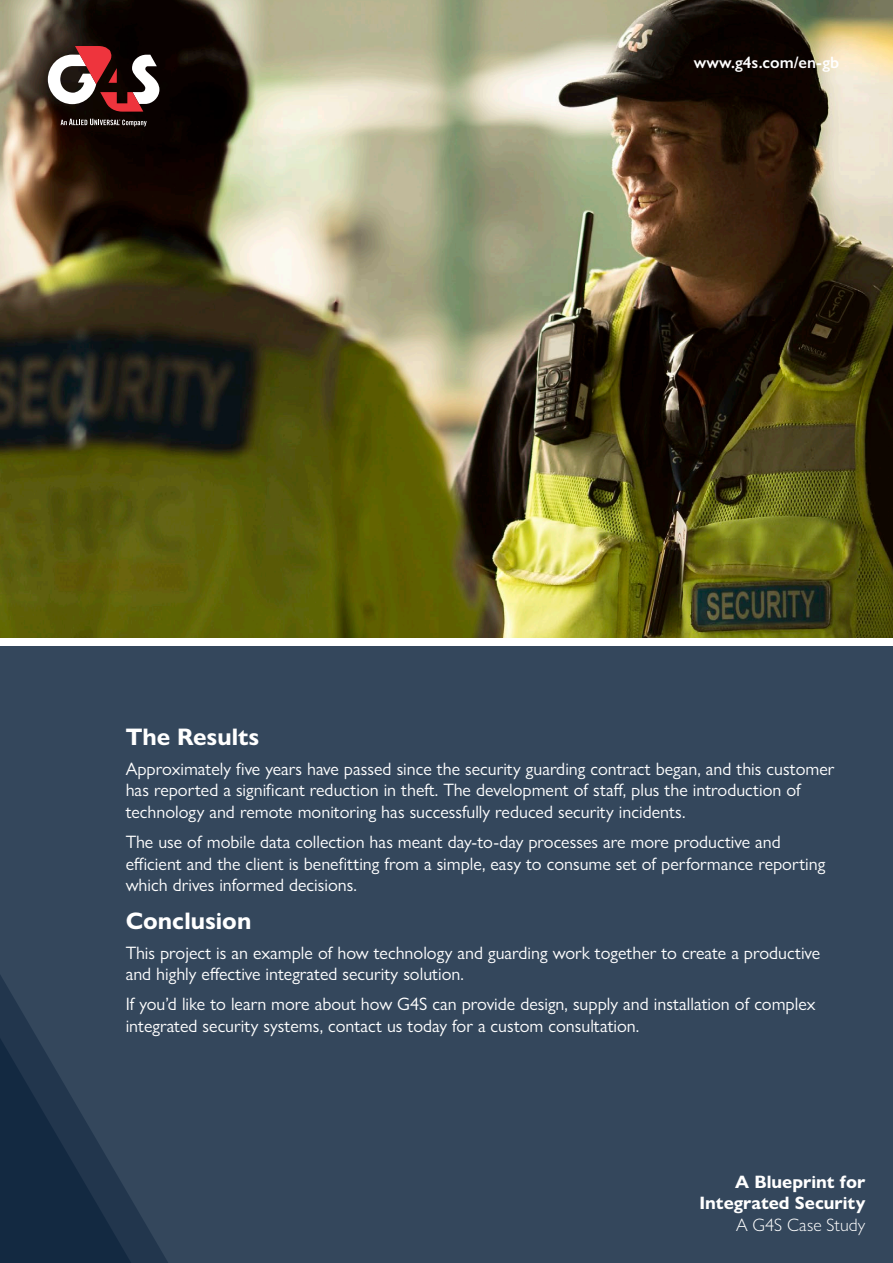
<style>
.page{position:relative;width:893px;height:1263px;background:#fff}
.page>*{position:absolute;margin:0;border:0;box-sizing:border-box;transform-origin:0 0}
.t1{font:700 24px "Gill Sans Nova";color:#fff}
.t2{font:18px/21.6px "Gill Sans Nova";color:#fff}
.t3{font:700 18px/21.6px "Gill Sans Nova";color:#fff;text-align:right}
.t4{font:600 16.5px "Gill Sans Nova";color:#fff}
.s1{font-weight:300}
</style>
<div class="page">
<div style="left:0;top:646px;width:893px;height:617px;background:#34475c"></div>
<img style="left:0;top:0;width:893px;height:637px">
<svg style="left:0;top:975px;width:157px;height:288px"></svg>
<svg style="left:61px;top:119px;width:86px;height:7px"></svg>
<svg style="left:48px;top:46px;width:111px;height:66px"></svg>
<p class="t4" style="left:694px;top:52px;width:147px">www.g4s.com/en-gb</p>
<p class="t1" style="left:126px;top:722px;width:135px">The Results</p>
<p class="t2" style="left:126px;top:758px;width:710px">Approximately five years have passed since the security guarding contract began, and this customer has reported a significant reduction in theft. The development of staff, plus the introduction of technology and remote monitoring has successfully reduced security incidents.</p>
<p class="t2" style="left:126px;top:831px;width:701px">The use of mobile data collection has meant day-to-day processes are more productive and efficient and the client is benefitting from a simple, easy to consume set of performance reporting which drives informed decisions.</p>
<p class="t1" style="left:126px;top:905px;width:127px">Conclusion</p>
<p class="t2" style="left:126px;top:942px;width:696px">This project is an example of how technology and guarding work together to create a productive and highly effective integrated security solution.</p>
<p class="t2" style="left:126px;top:993px;width:691px">If you’d like to learn more about how G4S can provide design, supply and installation of complex integrated security systems, contact us today for a custom consultation.</p>
<p class="t3" style="left:699px;top:1171px;width:167px">A Blueprint for<br>Integrated Security<br><span class="s1">A G4S Case Study</span></p>
</div>
